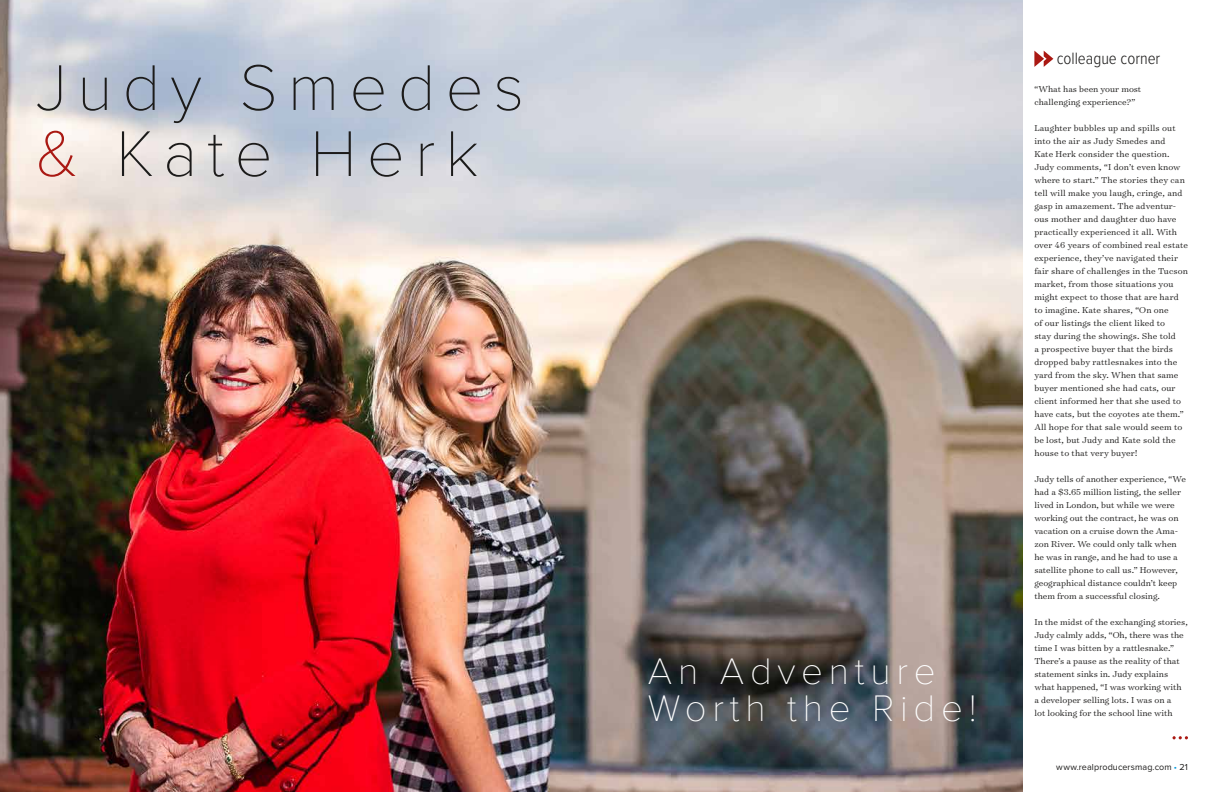
<style>
.page{position:relative;width:1224px;height:792px;background:#fff}
.page>*{position:absolute;margin:0;border:0;box-sizing:border-box;transform-origin:0 0}
.t1{font:100 66.9px/66px "Proxima Nova T";letter-spacing:.15em;color:#1c1b1a}
.t2{font:100 38.3px/37px "Proxima Nova T";letter-spacing:.15em;color:#fff}
.t3{font:300 17px "Proxima Nova Cond";color:#1c1b1a}
.t4{font:300 9.8px/13px "Surveyor Text";color:#1c1b1a}
.t5{font:9px "Proxima Nova";letter-spacing:.01em;color:#1c1b1a}
.s1{color:#aa1913}
.s2{color:#0098dd}
</style>
<div class="page">
<img style="left:0;top:0;width:1022px;height:792px">
<svg style="left:1173px;top:736px;width:15px;height:3px"></svg>
<svg style="left:1034px;top:51px;width:19px;height:16px"></svg>
<h1 class="t1" style="left:36px;top:55px;width:490px">Judy Smedes <span class="s1">&amp;</span> Kate Herk</h1>
<h2 class="t2" style="left:648px;top:653px;width:330px">An Adventure<br>Worth the Ride!</h2>
<h3 class="t3" style="left:1057px;top:50px;width:105px">colleague corner</h3>
<p class="t4" style="left:1034px;top:82px;width:108px">“What has been your most challenging experience?”</p>
<p class="t4" style="left:1034px;top:121px;width:155px">Laughter bubbles up and spills out into the air as Judy Smedes and<br>Kate Herk consider the question.<br>Judy comments, “I don’t even know where to start.” The stories they can tell will make you laugh, cringe, and gasp in amazement. The adventur&shy;ous mother and daughter duo have practically experienced it all. With over 46 years of combined real estate experience, they’ve navigated their fair share of challenges in the Tucson market, from those situations you might expect to those that are hard to imagine. Kate shares, “On one<br>of our listings the client liked to<br>stay during the showings. She told<br>a prospective buyer that the birds dropped baby rattlesnakes into the yard from the sky. When that same buyer mentioned she had cats, our client informed her that she used to have cats, but the coyotes ate them.” All hope for that sale would seem to be lost, but Judy and Kate sold the house to that very buyer!</p>
<p class="t4" style="left:1034px;top:472px;width:153px">Judy tells of another experience, “We had a $3.65 million listing, the seller lived in London, but while we were working out the contract, he was on vacation on a cruise down the Ama&shy;zon River. We could only talk when he was in range, and he had to use a satellite phone to call us.” However, geographical distance couldn’t keep them from a successful closing.</p>
<p class="t4" style="left:1034px;top:615px;width:155px">In the midst of the exchanging stories, Judy calmly adds, “Oh, there was the time I was bitten by a rattlesnake.” There’s a pause as the reality of that statement sinks in. Judy explains what happened, “I was working with a developer selling lots. I was on a<br>lot looking for the school line with</p>
<p class="t5" style="left:1056px;top:762px;width:133px">www.realproducersmag.com <span class="s2">•</span> 21</p>
</div>
